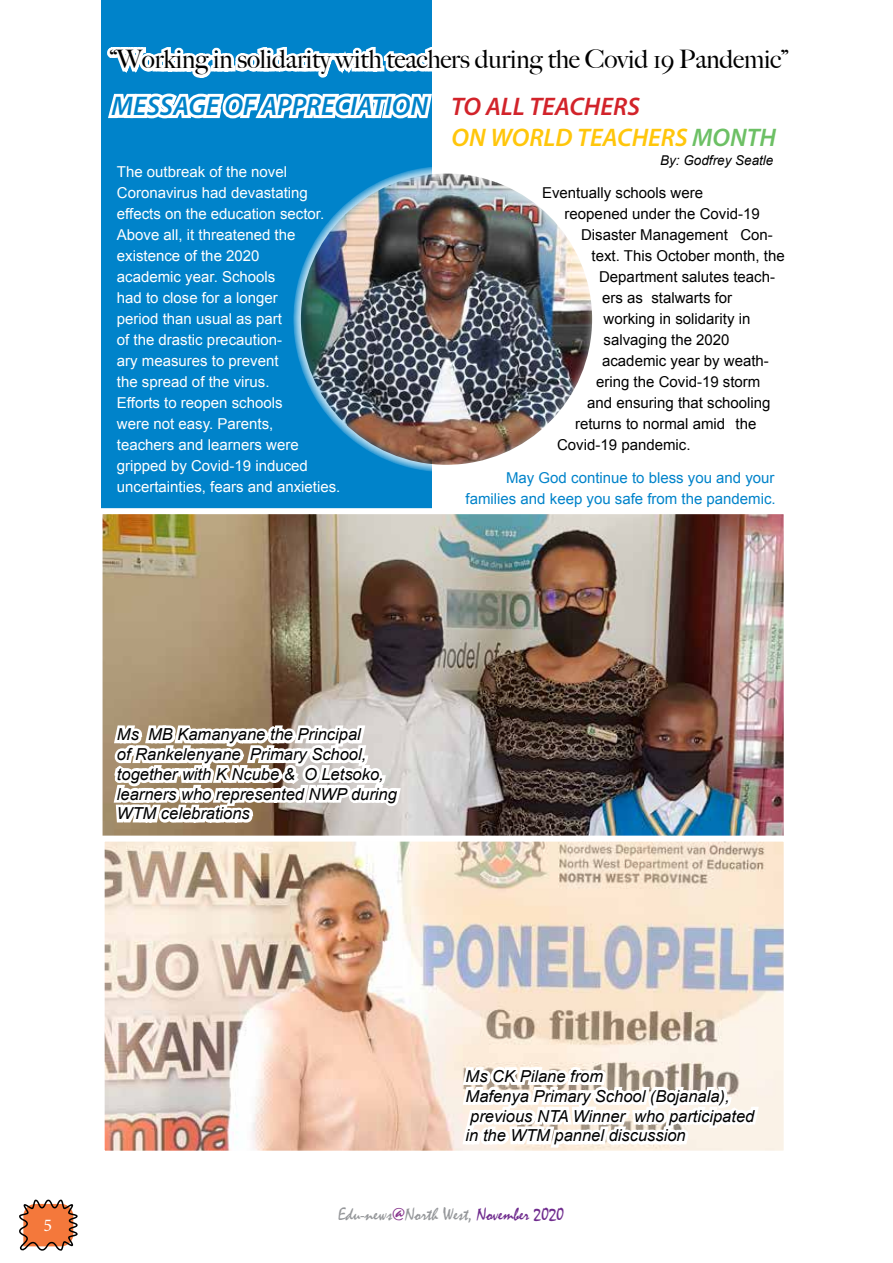
<style>
.page{position:relative;width:893px;height:1263px;background:#fff}
.page>*{position:absolute;margin:0;border:0;box-sizing:border-box;transform-origin:0 0}
.t1{font:italic 600 27px "Myriad Pro";color:#0083ca}
.t2{font:500 25.5px "Big Caslon";letter-spacing:-.01em;color:#000}
.t3{font:italic 600 25.5px "Myriad Pro";color:#ffc60b}
.t4{font:18px "Mistral";color:#95979a}
.t5{font:18px "Minion Pro";color:#fff}
.t6{font:italic 16.5px/19.8px "Arial";color:#000}
.t7{font:15px/21px "Arial";color:#fff}
.t8{font:15px "Arial";color:#000}
.t9{font:15px/21px "Arial";color:#0083ca;text-align:right}
.t10{font:italic 13.5px "Arial";color:#000}
.s1{font-size:25.5px;color:#d2232a}
.s2{color:#6dc065}
.s3{color:#86328b}
.s4{color:#702c8e}
</style>
<div class="page">
<svg style="left:19px;top:1199px;width:59px;height:52px"></svg>
<div style="left:101px;top:0;width:331px;height:523px;background:#0083ca"></div>
<img style="left:297px;top:170px;width:299px;height:298px;border-radius:149px">
<img style="left:104px;top:515px;width:679px;height:321px">
<div style="left:97px;top:508px;width:693px;height:345px;border:6px solid #fff"></div>
<img style="left:107px;top:47px;width:489px;height:294px">
<img style="left:106px;top:843px;width:677px;height:307px">
<div style="left:99px;top:836px;width:691px;height:321px;border:6px solid #fff"></div>
<svg style="left:459px;top:897px;width:303px;height:260px"></svg>
<img style="left:110px;top:575px;width:294px;height:494px">
<h2 class="t2" style="left:110px;top:45px;width:679px">“Working in solidarity with teachers during the Covid 19 Pandemic”</h2>
<h1 class="t1" style="left:112px;top:89px;width:530px">MESSAGE OF APPRECIATION <span class="s1">TO ALL TEACHERS</span></h1>
<h2 class="t3" style="left:452px;top:121px;width:326px">ON WORLD TEACHERS <span class="s2">MONTH</span></h2>
<p class="t7" style="left:117px;top:161px;width:225px">The outbreak of the novel<br>Coronavirus had devastating effects on the education sector.<br>Above all, it threatened the existence of the 2020<br>academic year. Schools<br>had to close for a longer<br>period than usual as part<br>of the drastic precaution-<br>ary measures to prevent<br>the spread of the virus.<br>Efforts to reopen schools<br>were not easy. Parents,<br>teachers and learners were gripped by Covid-19 induced uncertainties, fears and anxieties.</p>
<p class="t10" style="left:660px;top:152px;width:115px">By: Godfrey Seatle</p>
<p class="t8" style="left:542px;top:183px;width:162px">Eventually schools were</p>
<p class="t8" style="left:565px;top:204px;width:197px">reopened under the Covid-19</p>
<p class="t8" style="left:581px;top:225px;width:193px">Disaster Management Con-</p>
<p class="t8" style="left:592px;top:246px;width:195px">text. This October month, the</p>
<p class="t8" style="left:599px;top:267px;width:177px">Department salutes teach-</p>
<p class="t8" style="left:602px;top:288px;width:132px">ers as stalwarts for</p>
<p class="t8" style="left:604px;top:309px;width:148px">working in solidarity in</p>
<p class="t8" style="left:604px;top:330px;width:127px">salvaging the 2020</p>
<p class="t8" style="left:602px;top:351px;width:168px">academic year by weath-</p>
<p class="t8" style="left:596px;top:372px;width:166px">ering the Covid-19 storm</p>
<p class="t8" style="left:587px;top:393px;width:185px">and ensuring that schooling</p>
<p class="t8" style="left:575px;top:414px;width:183px">returns to normal amid the</p>
<p class="t8" style="left:557px;top:435px;width:135px">Covid-19 pandemic.</p>
<p class="t9" style="left:466px;top:467px;width:312px">May God continue to bless you and your families and keep you safe from the pandemic.</p>
<p class="t6" style="left:117px;top:725px;width:282px">Ms MB Kamanyane the Principal<br>of Rankelenyane Primary School, together with K Ncube &amp; O Letsoko, learners who represented NWP during<br>WTM celebrations</p>
<p class="t5" style="left:44px;top:1213px;width:10px">5</p>
<p class="t6" style="left:466px;top:1066px;width:290px">Ms CK Pilane from<br>Mafenya Primary School (Bojanala), previous NTA Winner who participated in the WTM pannel discussion</p>
<p class="t4" style="left:338px;top:1204px;width:228px">Edu-news<span class="s3">@</span>North West, <span class="s4">November 2020</span></p>
</div>
